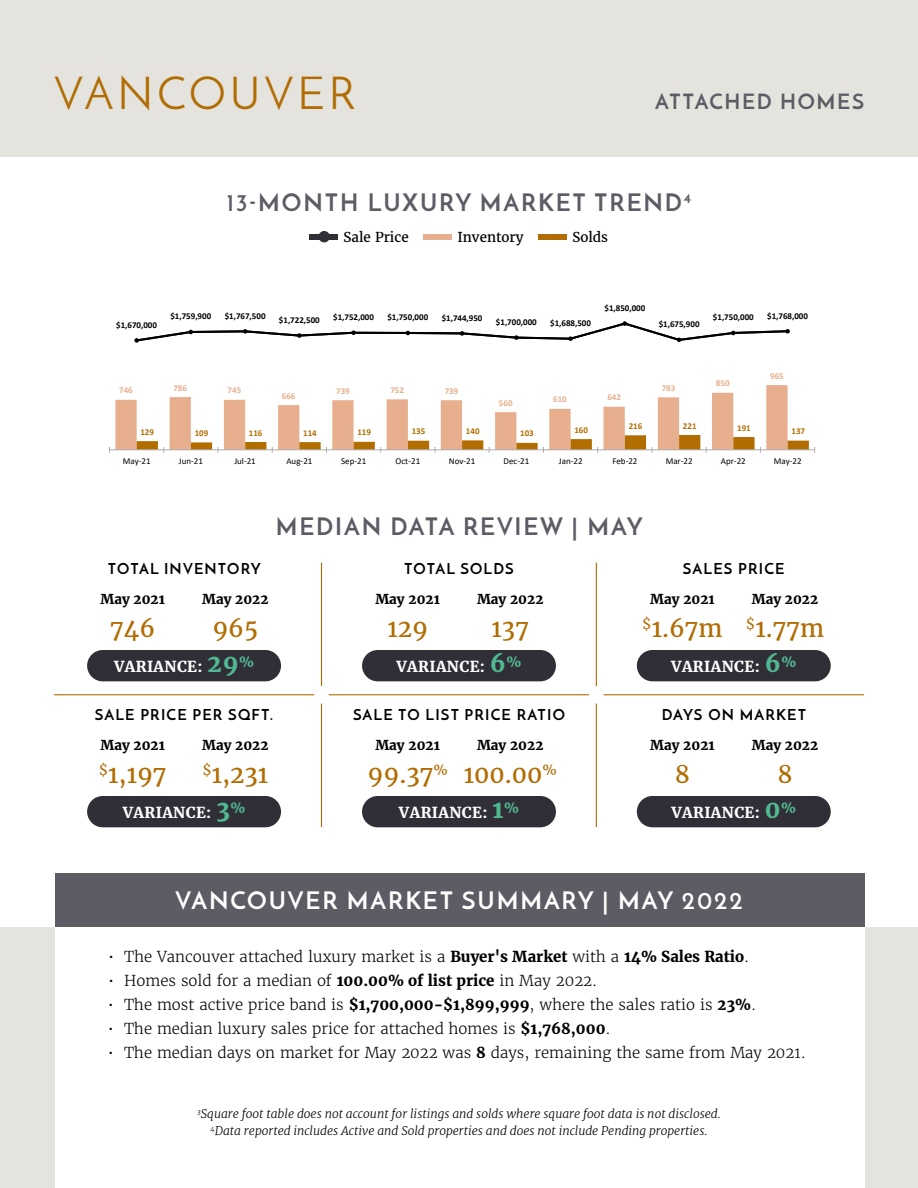
<style>
.page{position:relative;width:918px;height:1188px;background:#fff}
.page>*{position:absolute;margin:0;border:0;box-sizing:border-box;transform-origin:0 0}
.t1{font:45px "Josefin Sans";letter-spacing:.08em;color:#b16d03}
.t2{font:24px "Merriweather";color:#b16d03}
.t3{font:700 24px "Josefin Sans";letter-spacing:.08em;color:#5c5c65}
.t4{font:700 24px "Josefin Sans";letter-spacing:.08em;color:#fff}
.t5{font:700 21px "Josefin Sans";letter-spacing:.08em;color:#5c5c65}
.t6{font:300 15px "Merriweather";color:#000}
.t7{font:700 15px "Josefin Sans";letter-spacing:.08em;color:#000}
.t8{font:700 15px "Merriweather";letter-spacing:.025em;color:#fff}
.t9{font:700 13.5px "Merriweather";color:#000}
.t10{font:13.5px "Merriweather";color:#000}
.t11{font:italic 300 12px/16.5px "Merriweather";color:#000;text-align:center}
.t12{font:700 9px "Calibri";color:#000}
.t13{font:9px "Calibri";color:#000}
.t14{font:700 9px "Calibri";color:#e7af8d}
.t15{font:700 9px "Calibri";color:#b26d01}
.s1{font-size:24px;color:#51b991}
.s2{font-weight:700}
</style>
<div class="page">
<div style="left:0;top:0;width:918px;height:158px;background:#e5e3dd"></div>
<div style="left:0;top:927px;width:918px;height:261px;background:#e5e3dd"></div>
<div style="left:55px;top:925px;width:810px;height:263px;background:#fff"></div>
<div style="left:55px;top:873px;width:810px;height:54px;background:#5c5c65"></div>
<svg style="left:115px;top:388px;width:673px;height:61px"></svg>
<hr style="left:110px;top:449px;width:705px;height:1px;background:#afabab">
<svg style="left:137px;top:435px;width:678px;height:18px"></svg>
<svg style="left:134px;top:321px;width:656px;height:67px"></svg>
<div style="left:539px;top:234px;width:28px;height:6px;background:#b16d03"></div>
<div style="left:310px;top:234px;width:28px;height:6px;background:#302f37"></div>
<div style="left:319px;top:231px;width:11px;height:11px;background:#302f37;border-radius:50%"></div>
<div style="left:424px;top:234px;width:28px;height:6px;background:#e7af8e"></div>
<hr style="left:54px;top:694px;width:260px;height:1px;background:#b16d03">
<hr style="left:321px;top:563px;width:1px;height:123px;background:#b16d03">
<hr style="left:321px;top:704px;width:1px;height:123px;background:#b16d03">
<hr style="left:596px;top:563px;width:1px;height:123px;background:#b16d03">
<hr style="left:596px;top:704px;width:1px;height:123px;background:#b16d03">
<hr style="left:329px;top:694px;width:260px;height:1px;background:#b16d03">
<hr style="left:604px;top:694px;width:260px;height:1px;background:#b16d03">
<div style="left:87px;top:650px;width:194px;height:31px;background:#302f37;border-radius:16px"></div>
<div style="left:362px;top:650px;width:194px;height:31px;background:#302f37;border-radius:16px"></div>
<div style="left:637px;top:650px;width:194px;height:31px;background:#302f37;border-radius:16px"></div>
<div style="left:637px;top:796px;width:194px;height:31px;background:#302f37;border-radius:16px"></div>
<div style="left:362px;top:796px;width:194px;height:31px;background:#302f37;border-radius:16px"></div>
<div style="left:87px;top:796px;width:194px;height:31px;background:#302f37;border-radius:16px"></div>
<h1 class="t1" style="left:54px;top:66px;width:303px">VANCOUVER</h1>
<h3 class="t5" style="left:655px;top:88px;width:210px">ATTACHED HOMES</h3>
<h2 class="t3" style="left:227px;top:188px;width:466px">13-MONTH LUXURY MARKET TREND<sup>4</sup></h2>
<p class="t10" style="left:343px;top:228px;width:67px">Sale Price</p>
<p class="t10" style="left:457px;top:228px;width:68px">Inventory</p>
<p class="t10" style="left:572px;top:228px;width:37px">Solds</p>
<p class="t12" style="left:116px;top:318px;width:42px">$1,670,000</p>
<p class="t12" style="left:170px;top:310px;width:42px">$1,759,900</p>
<p class="t12" style="left:225px;top:309px;width:42px">$1,767,500</p>
<p class="t12" style="left:279px;top:314px;width:42px">$1,722,500</p>
<p class="t12" style="left:333px;top:311px;width:42px">$1,752,000</p>
<p class="t12" style="left:387px;top:311px;width:42px">$1,750,000</p>
<p class="t12" style="left:442px;top:311px;width:42px">$1,744,950</p>
<p class="t12" style="left:496px;top:316px;width:42px">$1,700,000</p>
<p class="t12" style="left:550px;top:317px;width:42px">$1,688,500</p>
<p class="t12" style="left:604px;top:302px;width:42px">$1,850,000</p>
<p class="t12" style="left:659px;top:318px;width:42px">$1,675,900</p>
<p class="t12" style="left:713px;top:311px;width:42px">$1,750,000</p>
<p class="t12" style="left:767px;top:309px;width:42px">$1,768,000</p>
<p class="t14" style="left:119px;top:384px;width:15px">746</p>
<p class="t14" style="left:173px;top:381px;width:15px">786</p>
<p class="t14" style="left:228px;top:384px;width:15px">745</p>
<p class="t14" style="left:282px;top:389px;width:15px">666</p>
<p class="t14" style="left:336px;top:384px;width:15px">739</p>
<p class="t14" style="left:390px;top:384px;width:15px">752</p>
<p class="t14" style="left:445px;top:384px;width:15px">739</p>
<p class="t14" style="left:499px;top:396px;width:15px">560</p>
<p class="t14" style="left:553px;top:393px;width:15px">610</p>
<p class="t14" style="left:607px;top:391px;width:15px">642</p>
<p class="t14" style="left:662px;top:382px;width:15px">783</p>
<p class="t14" style="left:716px;top:377px;width:15px">850</p>
<p class="t14" style="left:770px;top:369px;width:15px">965</p>
<p class="t15" style="left:140px;top:425px;width:15px">129</p>
<p class="t15" style="left:195px;top:427px;width:15px">109</p>
<p class="t15" style="left:249px;top:426px;width:15px">116</p>
<p class="t15" style="left:303px;top:426px;width:15px">114</p>
<p class="t15" style="left:357px;top:426px;width:15px">119</p>
<p class="t15" style="left:412px;top:425px;width:15px">135</p>
<p class="t15" style="left:466px;top:425px;width:15px">140</p>
<p class="t15" style="left:520px;top:427px;width:15px">103</p>
<p class="t15" style="left:574px;top:423px;width:15px">160</p>
<p class="t15" style="left:629px;top:420px;width:15px">216</p>
<p class="t15" style="left:683px;top:419px;width:15px">221</p>
<p class="t15" style="left:737px;top:421px;width:15px">191</p>
<p class="t15" style="left:791px;top:425px;width:15px">137</p>
<p class="t13" style="left:123px;top:455px;width:29px">May-21</p>
<p class="t13" style="left:179px;top:455px;width:26px">Jun-21</p>
<p class="t13" style="left:234px;top:455px;width:23px">Jul-21</p>
<p class="t13" style="left:286px;top:455px;width:28px">Aug-21</p>
<p class="t13" style="left:341px;top:455px;width:27px">Sep-21</p>
<p class="t13" style="left:396px;top:455px;width:26px">Oct-21</p>
<p class="t13" style="left:449px;top:455px;width:28px">Nov-21</p>
<p class="t13" style="left:504px;top:455px;width:27px">Dec-21</p>
<p class="t13" style="left:559px;top:455px;width:25px">Jan-22</p>
<p class="t13" style="left:612px;top:455px;width:27px">Feb-22</p>
<p class="t13" style="left:666px;top:455px;width:28px">Mar-22</p>
<p class="t13" style="left:721px;top:455px;width:26px">Apr-22</p>
<p class="t13" style="left:774px;top:455px;width:29px">May-22</p>
<h2 class="t3" style="left:276px;top:511px;width:369px">MEDIAN DATA REVIEW | MAY</h2>
<p class="t7" style="left:108px;top:559px;width:155px">TOTAL INVENTORY</p>
<p class="t7" style="left:404px;top:559px;width:111px">TOTAL SOLDS</p>
<p class="t7" style="left:683px;top:559px;width:103px">SALES PRICE</p>
<p class="t9" style="left:101px;top:590px;width:66px">May 2021</p>
<p class="t9" style="left:202px;top:590px;width:68px">May 2022</p>
<p class="t9" style="left:375px;top:590px;width:66px">May 2021</p>
<p class="t9" style="left:477px;top:590px;width:68px">May 2022</p>
<p class="t9" style="left:650px;top:590px;width:66px">May 2021</p>
<p class="t9" style="left:752px;top:590px;width:68px">May 2022</p>
<h2 class="t2" style="left:110px;top:613px;width:46px">746</h2>
<h2 class="t2" style="left:212px;top:613px;width:47px">965</h2>
<h2 class="t2" style="left:387px;top:613px;width:42px">129</h2>
<h2 class="t2" style="left:492px;top:613px;width:39px">137</h2>
<h2 class="t2" style="left:642px;top:613px;width:183px"><sup>$</sup>1.67m <sup>$</sup>1.77m</h2>
<p class="t8" style="left:114px;top:657px;width:142px">VARIANCE: <span class="s1">29</span><sup>%</sup></p>
<p class="t8" style="left:396px;top:657px;width:127px">VARIANCE: <span class="s1">6</span><sup>%</sup></p>
<p class="t8" style="left:671px;top:657px;width:127px">VARIANCE: <span class="s1">6</span><sup>%</sup></p>
<p class="t7" style="left:95px;top:705px;width:180px">SALE PRICE PER SQFT.</p>
<p class="t7" style="left:353px;top:705px;width:213px">SALE TO LIST PRICE RATIO</p>
<p class="t7" style="left:662px;top:705px;width:146px">DAYS ON MARKET</p>
<p class="t9" style="left:101px;top:736px;width:66px">May 2021</p>
<p class="t9" style="left:202px;top:736px;width:68px">May 2022</p>
<p class="t9" style="left:375px;top:736px;width:66px">May 2021</p>
<p class="t9" style="left:477px;top:736px;width:68px">May 2022</p>
<p class="t9" style="left:650px;top:736px;width:66px">May 2021</p>
<p class="t9" style="left:752px;top:736px;width:68px">May 2022</p>
<h2 class="t2" style="left:99px;top:759px;width:69px"><sup>$</sup>1,197</h2>
<h2 class="t2" style="left:202px;top:759px;width:67px"><sup>$</sup>1,231</h2>
<p class="t8" style="left:123px;top:803px;width:124px">VARIANCE: <span class="s1">3</span><sup>%</sup></p>
<h2 class="t2" style="left:368px;top:759px;width:191px">99.37<sup>%</sup> 100.00<sup>%</sup></h2>
<p class="t8" style="left:399px;top:803px;width:122px">VARIANCE: <span class="s1">1</span><sup>%</sup></p>
<h2 class="t2" style="left:675px;top:759px;width:17px">8</h2>
<h2 class="t2" style="left:777px;top:759px;width:17px">8</h2>
<p class="t8" style="left:671px;top:803px;width:126px">VARIANCE: <span class="s1">0</span><sup>%</sup></p>
<h2 class="t4" style="left:175px;top:886px;width:569px">VANCOUVER MARKET SUMMARY | MAY 2022</h2>
<p class="t6" style="left:108px;top:947px;width:643px">• The Vancouver attached luxury market is a <span class="s2">Buyer's Market</span> with a <span class="s2">14% Sales Ratio</span>.</p>
<p class="t6" style="left:108px;top:971px;width:491px">• Homes sold for a median of <span class="s2">100.00% of list price</span> in May 2022.</p>
<p class="t6" style="left:108px;top:995px;width:650px">• The most active price band is <span class="s2">$1,700,000-$1,899,999</span>, where the sales ratio is <span class="s2">23%</span>.</p>
<p class="t6" style="left:108px;top:1019px;width:504px">• The median luxury sales price for attached homes is <span class="s2">$1,768,000</span>.</p>
<p class="t6" style="left:108px;top:1043px;width:699px">• The median days on market for May 2022 was <span class="s2">8</span> days, remaining the same from May 2021.</p>
<p class="t11" style="left:197px;top:1106px;width:525px"><sup>3</sup>Square foot table does not account for listings and solds where square foot data is not disclosed.<br><sup>4</sup>Data reported includes Active and Sold properties and does not include Pending properties.</p>
</div>
